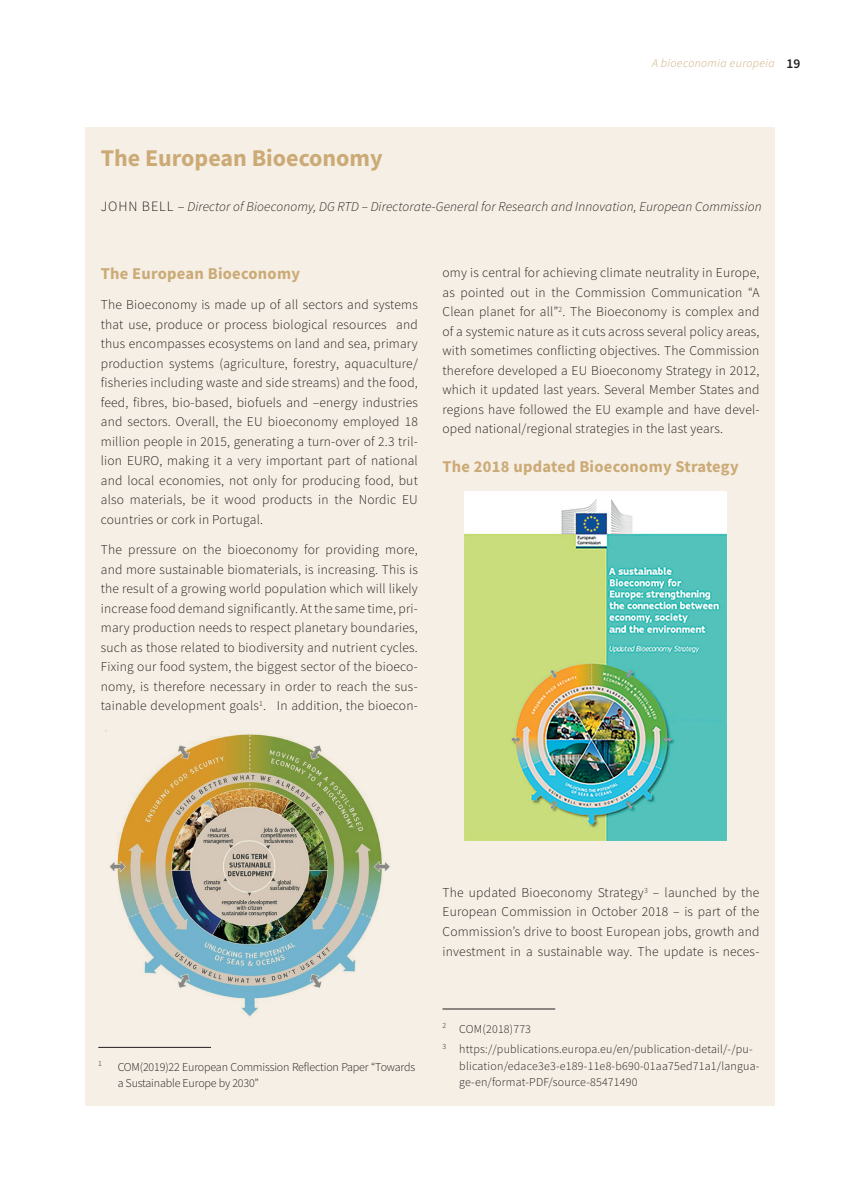
<style>
.page{position:relative;width:851px;height:1191px;background:#fff}
.page>*{position:absolute;margin:0;border:0;box-sizing:border-box;transform-origin:0 0}
.t1{font:700 24px "Source Sans Pro";color:#cbaa76}
.t2{font:700 16.5px "Source Sans Pro";letter-spacing:.015em;color:#cbaa76}
.t3{font:300 13.5px/19.5px "Source Sans Pro";letter-spacing:.015em;color:#231f20;text-align:justify}
.t4{font:italic 300 13.5px "Source Sans Pro";letter-spacing:.01em;color:#231f20}
.t5{font:300 12px/20.7px "Source Sans Pro";letter-spacing:.015em;color:#231f20}
.t6{font:300 12px/16.5px "Source Sans Pro";letter-spacing:-.015em;color:#231f20}
.t7{font:italic 300 12px "Source Sans Pro";letter-spacing:.03em;color:#cbaa76}
.t8{font:300 7.8px "Source Sans Pro";color:#231f20}
.s1{font-weight:600;font-style:normal;font-size:13.5px;color:#231f20}
.s2{font-style:normal;font-size:14.25px}
</style>
<div class="page">
<div style="left:85px;top:128px;width:689px;height:978px;background:#f6efe5"></div>
<hr style="left:442px;top:1008px;width:113px;height:1px;background:#231f20">
<hr style="left:98px;top:1047px;width:113px;height:1px;background:#231f20">
<img style="left:105px;top:730px;width:285px;height:287px">
<img style="left:465px;top:491px;width:261px;height:349px">
<p class="t7" style="left:652px;top:56px;width:150px">A bioeconomia europeia <span class="s1">19</span></p>
<h1 class="t1" style="left:101px;top:142px;width:283px">The European Bioeconomy</h1>
<p class="t4" style="left:101px;top:198px;width:662px"><span class="s2">JOHN BELL –</span> Director of Bioeconomy, DG RTD – Directorate-General for Research and Innovation, European Commission</p>
<p class="t2" style="left:101px;top:263px;width:201px">The European Bioeconomy</p>
<p class="t3" style="left:101px;top:295px;width:318px">The Bioeconomy is made up of all sectors and systems that use, produce or process biological resources and thus encompasses ecosystems on land and sea, primary production systems (agriculture, forestry, aquaculture/ fisheries including waste and side streams) and the food, feed, fibres, bio-based, biofuels and –energy industries and sectors. Overall, the EU bioeconomy employed 18 million people in 2015, generating a turn-over of 2.3 tril&shy;lion EURO, making it a very important part of national and local economies, not only for producing food, but also materials, be it wood products in the Nordic EU countries or cork in Portugal.</p>
<p class="t3" style="left:101px;top:540px;width:318px">The pressure on the bioeconomy for providing more, and more sustainable biomaterials, is increasing. This is the result of a growing world population which will likely increase food demand significantly. At the same time, pri&shy;mary production needs to respect planetary boundaries, such as those related to biodiversity and nutrient cycles.<br>Fixing our food system, the biggest sector of the bioeco&shy;nomy, is therefore necessary in order to reach the sus&shy;tainable development goals<sup>1</sup>. In addition, the bioecon-</p>
<p class="t3" style="left:442px;top:263px;width:318px">omy is central for achieving climate neutrality in Europe, as pointed out in the Commission Communication “A Clean planet for all”<sup>2</sup>. The Bioeconomy is complex and of a systemic nature as it cuts across several policy areas, with sometimes conflicting objectives. The Commission therefore developed a EU Bioeconomy Strategy in 2012, which it updated last years. Several Member States and regions have followed the EU example and have devel&shy;oped national/regional strategies in the last years.</p>
<p class="t2" style="left:442px;top:455px;width:297px">The 2018 updated Bioeconomy Strategy</p>
<p class="t8" style="left:98px;top:1059px;width:5px">1</p>
<p class="t6" style="left:118px;top:1058px;width:299px">COM(2019)22 European Commission Reflection Paper “Towards a Sustainable Europe by 2030”</p>
<p class="t3" style="left:442px;top:882px;width:318px">The updated Bioeconomy Strategy<sup>3</sup> – launched by the European Commission in October 2018 – is part of the Commission’s drive to boost European jobs, growth and investment in a sustainable way. The update is neces-</p>
<p class="t5" style="left:442px;top:1018px;width:311px"><sup>2</sup> COM(2018)773<br><sup>3</sup> https://publications.europa.eu/en/publication-detail/-/pu-</p>
<p class="t5" style="left:459px;top:1057px;width:301px;line-height:16.5px">blication/edace3e3-e189-11e8-b690-01aa75ed71a1/langua&shy;ge-en/format-PDF/source-85471490</p>
</div>
